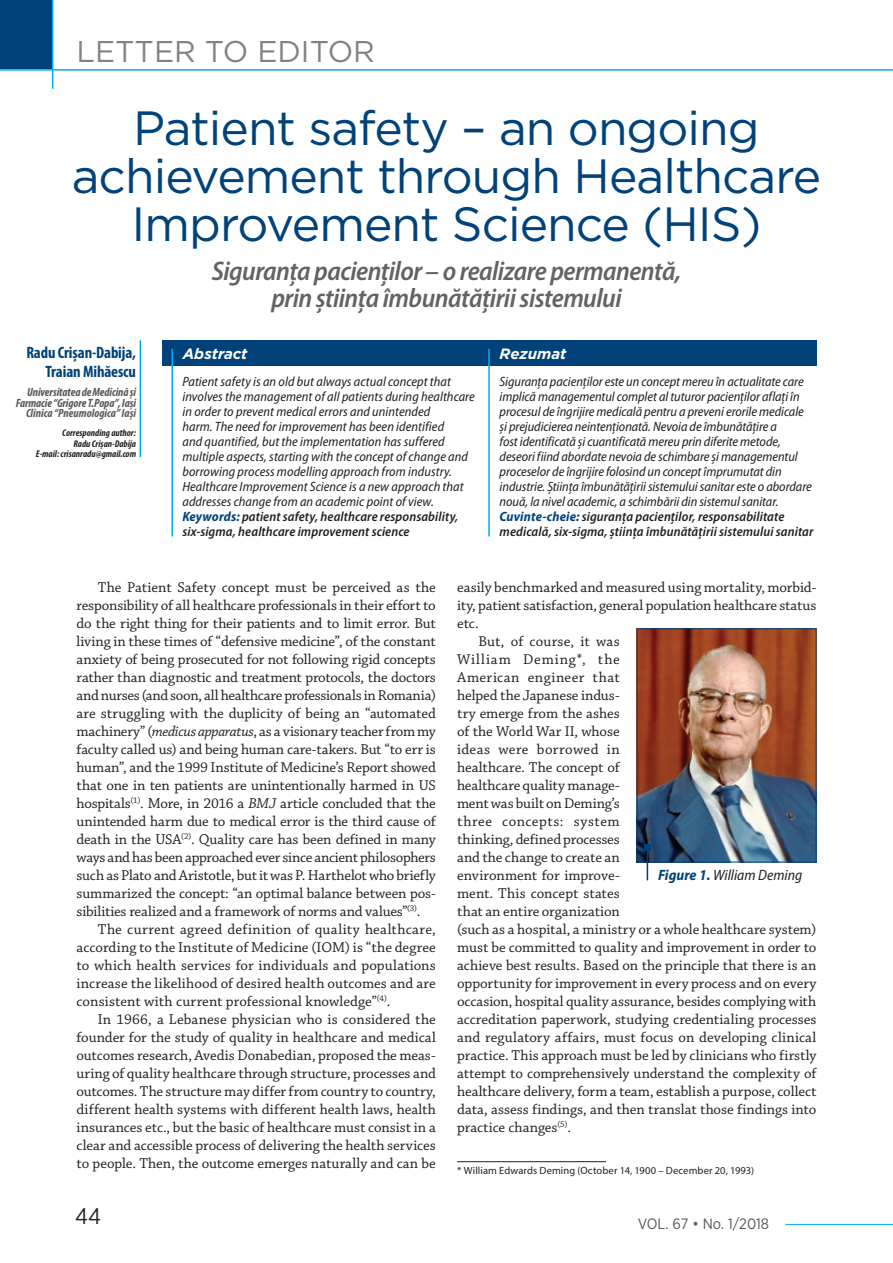
<style>
.page{position:relative;width:893px;height:1263px;background:#fff}
.page>*{position:absolute;margin:0;border:0;box-sizing:border-box;transform-origin:0 0}
.t1{font:48px/48px "Gotham";letter-spacing:-.02em;color:#004279;text-align:center}
.t2{font:30px "Gotham";color:#808285}
.t3{font:italic 600 semi-condensed 27px/27px "Myriad Pro";letter-spacing:-.02em;color:#636366;text-align:center}
.t4{font:22.5px "Gotham Narrow";color:#231f20}
.t5{font:700 condensed 16.5px/18.8px "Myriad Pro";letter-spacing:-.005em;color:#004279;text-align:right}
.t6{font:15px/18px "Chaparral Pro";letter-spacing:-.005em;color:#231f20;text-align:justify}
.t7{font:15px "Chaparral Pro";letter-spacing:.015em;color:#231f20}
.t8{font:italic semi-condensed 15px "Myriad Pro";color:#231f20}
.t9{font:15px "Chaparral Pro";letter-spacing:.03em;color:#231f20}
.t10{font:15px "Chaparral Pro";letter-spacing:.035em;color:#231f20}
.t11{font:15px "Chaparral Pro";letter-spacing:.025em;color:#231f20}
.t12{font:15px "Chaparral Pro";letter-spacing:.06em;color:#231f20}
.t13{font:15px "Gotham Narrow";color:#57585a}
.t14{font:italic 700 15px "Gotham";color:#fff}
.t15{font:italic semi-condensed 13.5px/15px "Myriad Pro";color:#231f20}
.t16{font:italic 700 condensed 12px/10.5px "Myriad Pro";letter-spacing:-.005em;color:#57585a;text-align:right}
.t17{font:10.5px "Myriad Pro";letter-spacing:.01em;color:#231f20}
.t18{font:italic 700 condensed 9.75px/10.5px "Myriad Pro";color:#231f20;text-align:right}
.s1{font-weight:700;color:#004279}
.s2{font-weight:600}
.s3{font-style:italic}
</style>
<div class="page">
<hr style="left:785px;top:1224px;width:108px;height:1px;background:#00aeef">
<div style="left:0;top:0;width:52px;height:69px;background:#004279"></div>
<hr style="left:0;top:69px;width:893px;height:2px;background:#00aeef">
<hr style="left:52px;top:0;width:1px;height:89px;background:#00aeef">
<hr style="left:140px;top:340px;width:1px;height:117px;background:#00aeef">
<div style="left:162px;top:340px;width:654px;height:26px;background:#004279"></div>
<hr style="left:488px;top:349px;width:2px;height:187px;background:#00aeef">
<hr style="left:171px;top:349px;width:2px;height:187px;background:#00aeef">
<hr style="left:457px;top:1161px;width:149px;height:1px;background:#231f20">
<img style="left:639px;top:630px;width:175px;height:230px">
<div style="left:637px;top:628px;width:179px;height:234px;border:1px solid #004279"></div>
<hr style="left:647px;top:847px;width:1px;height:33px;background:#004279">
<svg style="left:644px;top:844px;width:6px;height:6px"></svg>
<h2 class="t2" style="left:77px;top:32px;width:300px">LETTER TO EDITOR</h2>
<h1 class="t1" style="left:72px;top:103px;width:751px">Patient safety – an ongoing achievement through Healthcare<br>Improvement Science (HIS)</h1>
<h3 class="t3" style="left:212px;top:259px;width:471px">Siguranţa pacienţilor – o realizare permanentă, prin știința îmbunătățirii sistemului</h3>
<p class="t5" style="left:26px;top:343px;width:111px">Radu Crișan-Dabija,<br>Traian Mihăescu</p>
<p class="t16" style="left:16px;top:387px;width:122px">Universitatea de Medicină și<br>Farmacie “Grigore T.Popa”, Iași<br>Clinica “Pneumologica” Iași</p>
<p class="t18" style="left:36px;top:427px;width:102px">Corresponding author:<br>Radu Crișan-Dabija<br>E-mail: crisanradu@gmail.com</p>
<p class="t14" style="left:183px;top:344px;width:66px">Abstract</p>
<p class="t14" style="left:500px;top:344px;width:68px">Rezumat</p>
<p class="t15" style="left:182px;top:375px;width:294px">Patient safety is an old but always actual concept that involves the management of all patients during healthcare in order to prevent medical errors and unintended<br>harm. The need for improvement has been identified<br>and quantified, but the implementation has suffered multiple aspects, starting with the concept of change and borrowing process modelling approach from industry.<br>Healthcare Improvement Science is a new approach that addresses change from an academic point of view.<br><span class="s1">Keywords:</span> <span class="s2">patient safety, healthcare responsability, six-sigma, healthcare improvement science</span></p>
<p class="t15" style="left:500px;top:375px;width:315px">Siguranța pacienților este un concept mereu în actualitate care implică managementul complet al tuturor pacienților aflați în procesul de îngrijire medicală pentru a preveni erorile medicale și prejudicierea neintenționată. Nevoia de îmbunătățire a<br>fost identificată și cuantificată mereu prin diferite metode, deseori fiind abordate nevoia de schimbare și managementul proceselor de îngrijire folosind un concept împrumutat din industrie. Știința îmbunătățirii sistemului sanitar este o abordare nouă, la nivel academic, a schimbării din sistemul sanitar.<br><span class="s1">Cuvinte-cheie:</span> <span class="s2">siguranța pacienților, responsabilitate medicală, six-sigma, știința îmbunătățirii sistemului sanitar</span></p>
<p class="t6" style="left:77px;top:579px;width:361px;text-indent:21px">The Patient Safety concept must be perceived as the responsibility of all healthcare professionals in their effort to do the right thing for their patients and to limit error. But living in these times of “defensive medicine”, of the constant anxiety of being prosecuted for not following rigid concepts rather than diagnostic and treatment protocols, the doctors and nurses (and soon, all healthcare professionals in Romania) are struggling with the duplicity of being an “automated machinery” (<span class="s3">medicus apparatus</span>, as a visionary teacher from my faculty called us) and being human care-takers. But “to err is human”, and the 1999 Institute of Medicine’s Report showed that one in ten patients are unintentionally harmed in US hospitals<sup>(1)</sup>. More, in 2016 a <span class="s3">BMJ</span> article concluded that the unintended harm due to medical error is the third cause of death in the USA<sup>(2)</sup>. Quality care has been defined in many ways and has been approached ever since ancient philosophers such as Plato and Aristotle, but it was P. Harthelot who briefly summarized the concept: “an optimal balance between pos&shy;sibilities realized and a framework of norms and values”<sup>(3)</sup>.</p>
<p class="t6" style="left:77px;top:921px;width:361px;text-indent:21px">The current agreed definition of quality healthcare, according to the Institute of Medicine (IOM) is “the degree to which health services for individuals and populations increase the likelihood of desired health outcomes and are consistent with current professional knowledge”<sup>(4)</sup>.</p>
<p class="t6" style="left:77px;top:1011px;width:361px;text-indent:21px">In 1966, a Lebanese physician who is considered the founder for the study of quality in healthcare and medical outcomes research, Avedis Donabedian, proposed the meas&shy;uring of quality healthcare through structure, processes and outcomes. The structure may differ from country to country, different health systems with different health laws, health insurances etc., but the basic of healthcare must consist in a clear and accessible process of delivering the health services to people. Then, the outcome emerges naturally and can be</p>
<p class="t6" style="left:457px;top:579px;width:361px">easily benchmarked and measured using mortality, morbid-</p>
<p class="t6" style="left:457px;top:597px;width:361px">ity, patient satisfaction, general population healthcare status</p>
<p class="t6" style="left:457px;top:615px;width:23px">etc.</p>
<p class="t6" style="left:478px;top:633px;width:143px">But, of course, it was</p>
<p class="t12" style="left:457px;top:651px;width:164px">William Deming*, the</p>
<p class="t9" style="left:457px;top:669px;width:164px">American engineer that</p>
<p class="t6" style="left:457px;top:687px;width:164px">helped the Japanese indus-</p>
<p class="t6" style="left:457px;top:705px;width:164px">try emerge from the ashes</p>
<p class="t6" style="left:457px;top:723px;width:164px">of the World War II, whose</p>
<p class="t11" style="left:457px;top:741px;width:164px">ideas were borrowed in</p>
<p class="t6" style="left:457px;top:759px;width:164px">healthcare. The concept of</p>
<p class="t6" style="left:457px;top:777px;width:164px">healthcare quality manage-</p>
<p class="t6" style="left:457px;top:795px;width:164px">ment was built on Deming’s</p>
<p class="t10" style="left:457px;top:813px;width:164px">three concepts: system</p>
<p class="t6" style="left:457px;top:831px;width:164px">thinking, defined processes</p>
<p class="t6" style="left:457px;top:849px;width:164px">and the change to create an</p>
<p class="t6" style="left:457px;top:867px;width:164px">environment for improve-</p>
<p class="t6" style="left:457px;top:885px;width:164px">ment. This concept states</p>
<p class="t6" style="left:457px;top:903px;width:164px">that an entire organization</p>
<p class="t6" style="left:457px;top:921px;width:361px">(such as a hospital, a ministry or a whole healthcare system)</p>
<p class="t6" style="left:457px;top:939px;width:361px">must be committed to quality and improvement in order to</p>
<p class="t6" style="left:457px;top:957px;width:361px">achieve best results. Based on the principle that there is an</p>
<p class="t6" style="left:457px;top:975px;width:361px">opportunity for improvement in every process and on every</p>
<p class="t6" style="left:457px;top:993px;width:361px">occasion, hospital quality assurance, besides complying with</p>
<p class="t6" style="left:457px;top:1011px;width:361px">accreditation paperwork, studying credentialing processes</p>
<p class="t7" style="left:457px;top:1029px;width:361px">and regulatory affairs, must focus on developing clinical</p>
<p class="t6" style="left:457px;top:1047px;width:361px">practice. This approach must be led by clinicians who firstly</p>
<p class="t6" style="left:457px;top:1065px;width:361px">attempt to comprehensively understand the complexity of</p>
<p class="t6" style="left:457px;top:1083px;width:361px">healthcare delivery, form a team, establish a purpose, collect</p>
<p class="t6" style="left:457px;top:1101px;width:361px">data, assess findings, and then translat those findings into</p>
<p class="t6" style="left:457px;top:1119px;width:116px">practice changes<sup>(5)</sup>.</p>
<p class="t17" style="left:457px;top:1164px;width:298px">* William Edwards Deming (October 14, 1900 – December 20, 1993)</p>
<p class="t8" style="left:658px;top:867px;width:146px"><span class="s1">Figure 1.</span> William Deming</p>
<h3 class="t4" style="left:75px;top:1202px;width:27px">44</h3>
<p class="t13" style="left:638px;top:1214px;width:133px">VOL. 67 • No. 1/2018</p>
</div>
